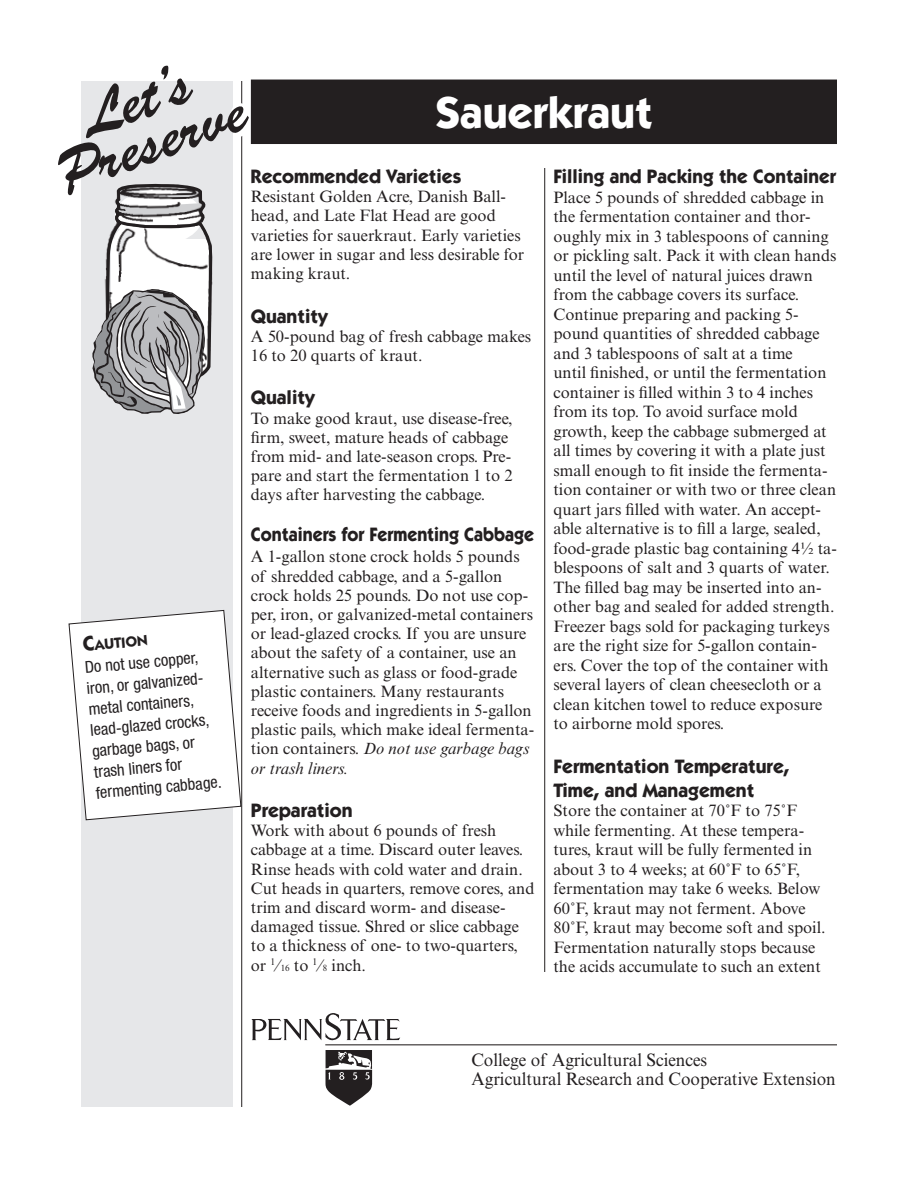
<style>
.page{position:relative;width:918px;height:1188px;background:#fff}
.page>*{position:absolute;margin:0;border:0;box-sizing:border-box;transform-origin:0 0}
.Headline{font:60px "Brush Script Std";color:#231f20}
.Headline_sub_1{font:700 45px "ITC Kabel Std";color:#fff}
.Subhead_1{font:700 19.5px/24px "ITC Kabel Std";color:#231f20}
.Subhead_1-2{font:700 19.5px "ITC Kabel Std";color:#231f20;scale:.92 1}
.Body_text{font:18px "Times New Roman MT Std";color:#231f20;scale:.96 1}
.Body_text-2{font:16.5px/19.5px "Times New Roman MT Std";color:#231f20}
.Breakout_Box_Text{font:condensed 16.5px/21px "Helvetica Neue LT Std";color:#231f20}
.Breakout_Box_Head{font:700 14.7px "ITC Kabel Std";color:#231f20}
.s1{font-style:italic}
.s2{font-size:9px}
.s3{font-size:21px}
</style>
<div class="page">
<hr style="left:241px;top:81px;width:1px;height:1026px;background:#231f20">
<hr style="left:544px;top:81px;width:1px;height:1026px;background:#231f20">
<div style="left:81px;top:81px;width:152px;height:1026px;background:#e6e7e9"></div>
<div style="left:538px;top:972px;width:16px;height:147px;background:#fff"></div>
<div style="left:533px;top:49px;width:21px;height:119px;background:#fff"></div>
<div style="left:251px;top:80px;width:586px;height:64px;background:#231f20"></div>
<div style="left:230px;top:103px;width:20px;height:34px;background:#fff;border-radius:50%"></div>
<svg style="left:68px;top:610px;width:174px;height:211px"></svg>
<svg style="left:92px;top:183px;width:121px;height:231px"></svg>
<svg style="left:251px;top:1013px;width:149px;height:28px"></svg>
<hr style="left:325px;top:1044px;width:512px;height:1px;background:#231f20">
<svg style="left:325px;top:1050px;width:47px;height:56px"></svg>
<p class="Headline" style="left:71px;top:88px;width:115px;rotate:-20deg">Let’s</p>
<p class="Headline_sub_1" style="left:435px;top:85px;width:219px">Sauerkraut</p>
<p class="Headline" style="left:47px;top:144px;width:199px;rotate:-20deg">Preserve</p>
<p class="Subhead_1" style="left:251px;top:164px;width:212px">Recommended Varieties</p>
<p class="Body_text-2" style="left:251px;top:187px;width:275px">Resistant Golden Acre, Danish Ball&shy;head, and Late Flat Head are good varieties for sauerkraut. Early varieties are lower in sugar and less desirable for making kraut.</p>
<p class="Subhead_1" style="left:251px;top:304px;width:78px">Quantity</p>
<p class="Body_text-2" style="left:251px;top:327px;width:282px">A 50-pound bag of fresh cabbage makes<br>16 to 20 quarts of kraut.</p>
<p class="Subhead_1" style="left:251px;top:386px;width:65px">Quality</p>
<p class="Body_text-2" style="left:251px;top:409px;width:263px">To make good kraut, use disease-free, firm, sweet, mature heads of cabbage from mid- and late-season crops. Pre&shy;pare and start the fermentation 1 to 2 days after harvesting the cabbage.</p>
<p class="Subhead_1-2" style="left:251px;top:522px;width:308px">Containers for Fermenting Cabbage</p>
<p class="Body_text-2" style="left:251px;top:547px;width:285px">A 1-gallon stone crock holds 5 pounds of shredded cabbage, and a 5-gallon crock holds 25 pounds. Do not use cop&shy;per, iron, or galvanized-metal containers or lead-glazed crocks. If you are unsure about the safety of a container, use an alternative such as glass or food-grade plastic containers. Many restaurants receive foods and ingredients in 5-gallon plastic pails, which make ideal fermenta&shy;tion containers. <span class="s1">Do not use garbage bags or trash liners.</span></p>
<p class="Subhead_1" style="left:251px;top:798px;width:103px">Preparation</p>
<p class="Body_text-2" style="left:251px;top:821px;width:285px">Work with about 6 pounds of fresh cabbage at a time. Discard outer leaves.<br>Rinse heads with cold water and drain.<br>Cut heads in quarters, remove cores, and trim and discard worm- and disease&shy;damaged tissue. Shred or slice cabbage to a thickness of one- to two-quarters, or <sup>1</sup>⁄<span class="s2">16</span> to <sup>1</sup>⁄<span class="s2">8</span> inch.</p>
<p class="Subhead_1" style="left:554px;top:164px;width:284px">Filling and Packing the Container</p>
<p class="Body_text-2" style="left:554px;top:187px;width:285px">Place 5 pounds of shredded cabbage in the fermentation container and thor&shy;oughly mix in 3 tablespoons of canning or pickling salt. Pack it with clean hands until the level of natural juices drawn from the cabbage covers its surface.<br>Continue preparing and packing 5- pound quantities of shredded cabbage and 3 tablespoons of salt at a time<br>until finished, or until the fermentation container is filled within 3 to 4 inches from its top. To avoid surface mold growth, keep the cabbage submerged at all times by covering it with a plate just small enough to fit inside the fermenta&shy;tion container or with two or three clean quart jars filled with water. An accept&shy;able alternative is to fill a large, sealed, food-grade plastic bag containing 4½ ta&shy;blespoons of salt and 3 quarts of water.<br>The filled bag may be inserted into an&shy;other bag and sealed for added strength.<br>Freezer bags sold for packaging turkeys are the right size for 5-gallon contain&shy;ers. Cover the top of the container with several layers of clean cheesecloth or a clean kitchen towel to reduce exposure to airborne mold spores.</p>
<p class="Subhead_1" style="left:554px;top:754px;width:237px">Fermentation Temperature,<br>Time, and Management</p>
<p class="Body_text-2" style="left:554px;top:801px;width:274px">Store the container at 70˚F to 75˚F while fermenting. At these tempera&shy;tures, kraut will be fully fermented in about 3 to 4 weeks; at 60˚F to 65˚F, fermentation may take 6 weeks. Below 60˚F, kraut may not ferment. Above 80˚F, kraut may become soft and spoil.<br>Fermentation naturally stops because the acids accumulate to such an extent</p>
<p class="Breakout_Box_Head" style="left:82px;top:637px;width:66px;rotate:-5deg"><span class="s3">C</span>aution</p>
<p class="Breakout_Box_Text" style="left:84px;top:657px;width:128px;rotate:-5deg">Do not use copper, iron, or galvanized&shy;metal containers, lead-glazed crocks, garbage bags, or trash liners for fermenting cabbage.</p>
<p class="Body_text" style="left:471px;top:1049px;width:247px">College of Agricultural Sciences</p>
<p class="Body_text" style="left:471px;top:1069px;width:381px">Agricultural Research and Cooperative Extension</p>
</div>
